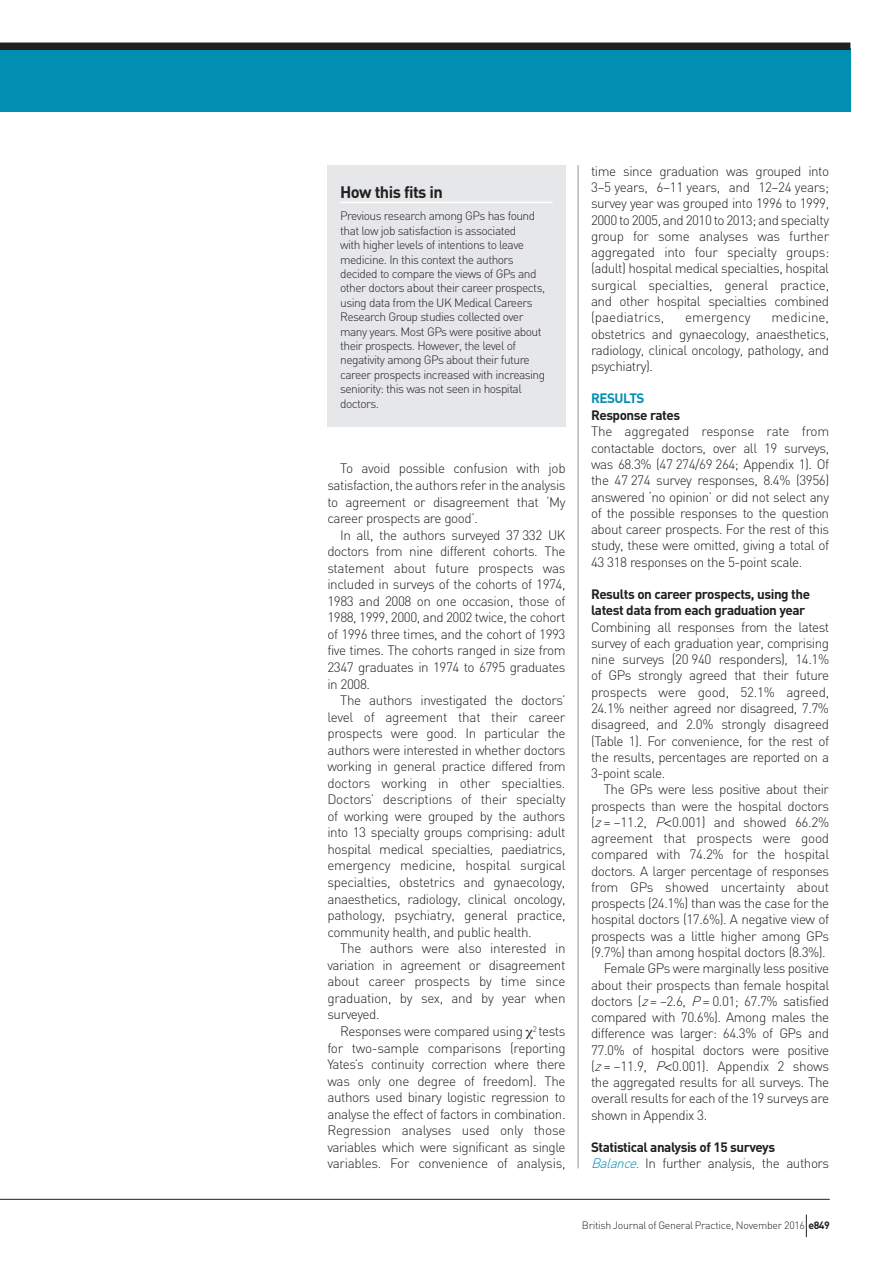
<style>
.page{position:relative;width:893px;height:1263px;background:#fff}
.page>*{position:absolute;margin:0;border:0;box-sizing:border-box;transform-origin:0 0}
.t1{font:700 16.5px "DIN";letter-spacing:-.035em;color:#231f20}
.t2{font:300 13.5px/16.5px "DIN";letter-spacing:-.035em;color:#231f20;text-align:justify}
.t3{font:700 13.5px/16.2px "DIN";letter-spacing:-.035em;color:#231f20}
.t4{font:300 13.5px "DIN";letter-spacing:-.015em;color:#231f20}
.t5{font:300 13.5px "DIN";color:#231f20}
.t6{font:700 13.5px "DIN";letter-spacing:-.035em;color:#008fb3}
.t7{font:300 12px/14.4px "DIN";letter-spacing:-.045em;color:#231f20}
.t8{font:300 10.5px "DIN";letter-spacing:-.025em;color:#231f20}
.s1{font-style:italic}
.s2{font-family:"Helvetica"}
.s3{font-weight:300;font-style:italic;color:#008fb3}
.s4{font-weight:300}
.s5{font-weight:700}
</style>
<div class="page">
<div style="left:0;top:48px;width:850px;height:63px;background:#008fb3"></div>
<div style="left:0;top:43px;width:850px;height:7px;background:#231f20"></div>
<hr style="left:578px;top:165px;width:1px;height:1003px;background:#939598">
<div style="left:327px;top:165px;width:239px;height:261px;background:#e6e7e9"></div>
<hr style="left:340px;top:202px;width:213px;height:1px;background:#fff">
<hr style="left:0;top:1199px;width:830px;height:1px;background:#231f20">
<svg style="left:806px;top:1214px;width:1px;height:23px"></svg>
<p class="t1" style="left:340px;top:181px;width:104px">How this fits in</p>
<p class="t7" style="left:340px;top:209px;width:207px">Previous research among GPs has found that low job satisfaction is associated<br>with higher levels of intentions to leave medicine. In this context the authors decided to compare the views of GPs and other doctors about their career prospects, using data from the UK Medical Careers Research Group studies collected over many years. Most GPs were positive about their prospects. However, the level of negativity among GPs about their future career prospects increased with increasing seniority: this was not seen in hospital doctors.</p>
<p class="t2" style="left:327px;top:460px;width:240px;text-indent:13px">To avoid possible confusion with job satisfaction, the authors refer in the analysis to agreement or disagreement that ‘My career prospects are good’.</p>
<p class="t2" style="left:327px;top:526px;width:240px;text-indent:13px">In all, the authors surveyed 37 332 UK doctors from nine different cohorts. The statement about future prospects was included in surveys of the cohorts of 1974, 1983 and 2008 on one occasion, those of 1988, 1999, 2000, and 2002 twice, the cohort of 1996 three times, and the cohort of 1993 five times. The cohorts ranged in size from 2347 graduates in 1974 to 6795 graduates in 2008.</p>
<p class="t2" style="left:327px;top:692px;width:240px;text-indent:13px">The authors investigated the doctors’ level of agreement that their career prospects were good. In particular the authors were interested in whether doctors working in general practice differed from doctors working in other specialties.<br>Doctors’ descriptions of their specialty of working were grouped by the authors into 13 specialty groups comprising: adult hospital medical specialties, paediatrics, emergency medicine, hospital surgical specialties, obstetrics and gynaecology, anaesthetics, radiology, clinical oncology, pathology, psychiatry, general practice, community health, and public health.</p>
<p class="t2" style="left:327px;top:940px;width:240px;text-indent:13px">The authors were also interested in variation in agreement or disagreement about career prospects by time since graduation, by sex, and by year when surveyed.</p>
<p class="t2" style="left:327px;top:1022px;width:240px;text-indent:13px">Responses were compared using <sup>2</sup> tests for two-sample comparisons (reporting Yates’s continuity correction where there was only one degree of freedom). The authors used binary logistic regression to analyse the effect of factors in combination.<br>Regression analyses used only those variables which were significant as single variables. For convenience of analysis,</p>
<p class="t2" style="left:591px;top:163px;width:240px">time since graduation was grouped into 3–5 years, 6–11 years, and 12–24 years; survey year was grouped into 1996 to 1999, 2000 to 2005, and 2010 to 2013; and specialty group for some analyses was further aggregated into four specialty groups: (adult) hospital medical specialties, hospital surgical specialties, general practice, and other hospital specialties combined (paediatrics,</p>
<p class="t2" style="left:591px;top:309px;width:240px;text-indent:180px">medicine, obstetrics and gynaecology, anaesthetics, radiology, clinical oncology, pathology, and psychiatry).</p>
<p class="t6" style="left:591px;top:389px;width:55px">RESULTS</p>
<p class="t3" style="left:591px;top:407px;width:91px">Response rates</p>
<p class="t2" style="left:591px;top:423px;width:240px">The aggregated response rate from contactable doctors, over all 19 surveys, was 68.3% (47 274/69 264; Appendix 1). Of the 47 274 survey responses, 8.4% (3956) answered ‘no opinion’ or did not select any of the possible responses to the question about career prospects. For the rest of this study, these were omitted, giving a total of 43 318 responses on the 5-point scale.</p>
<p class="t3" style="left:591px;top:586px;width:221px">Results on career prospects, using the latest data from each graduation year</p>
<p class="t2" style="left:591px;top:619px;width:240px">Combining all responses from the latest survey of each graduation year, comprising nine surveys (20 940 responders), 14.1% of GPs strongly agreed that their future prospects were good, 52.1% agreed, 24.1% neither agreed nor disagreed, 7.7% disagreed, and 2.0% strongly disagreed (Table 1). For convenience, for the rest of the results, percentages are reported on a 3-point scale.</p>
<p class="t2" style="left:604px;top:781px;width:227px">The GPs were less positive about their</p>
<p class="t2" style="left:591px;top:797px;width:240px">prospects than were the hospital doctors</p>
<p class="t2" style="left:591px;top:813px;width:240px">(<span class="s1">z</span>= –11.2, <span class="s1">P</span><span class="s2">&lt;</span>0.001) and showed 66.2%</p>
<p class="t2" style="left:591px;top:830px;width:240px">agreement that prospects were good</p>
<p class="t2" style="left:591px;top:846px;width:240px">compared with 74.2% for the hospital</p>
<p class="t2" style="left:591px;top:862px;width:240px">doctors. A larger percentage of responses</p>
<p class="t4" style="left:591px;top:879px;width:240px">from GPs showed uncertainty about</p>
<p class="t2" style="left:591px;top:895px;width:240px">prospects (24.1%) than was the case for the</p>
<p class="t2" style="left:591px;top:911px;width:240px">hospital doctors (17.6%). A negative view of</p>
<p class="t2" style="left:591px;top:927px;width:240px">prospects was a little higher among GPs</p>
<p class="t2" style="left:591px;top:944px;width:236px">(9.7%) than among hospital doctors (8.3%).</p>
<p class="t2" style="left:604px;top:960px;width:227px">Female GPs were marginally less positive</p>
<p class="t2" style="left:591px;top:976px;width:240px">about their prospects than female hospital</p>
<p class="t2" style="left:591px;top:992px;width:240px">doctors (<span class="s1">z</span>= –2.6, <span class="s1">P</span>= 0.01; 67.7% satisfied</p>
<p class="t2" style="left:591px;top:1009px;width:240px">compared with 70.6%). Among males the</p>
<p class="t2" style="left:591px;top:1025px;width:240px">difference was larger: 64.3% of GPs and</p>
<p class="t2" style="left:591px;top:1041px;width:239px">77.0% of hospital doctors were positive</p>
<p class="t2" style="left:591px;top:1057px;width:240px">(<span class="s1">z</span>= –11.9, <span class="s1">P</span><span class="s2">&lt;</span>0.001). Appendix 2 shows</p>
<p class="t2" style="left:591px;top:1074px;width:240px">the aggregated results for all surveys. The</p>
<p class="t2" style="left:591px;top:1090px;width:240px">overall results for each of the 19 surveys are</p>
<p class="t2" style="left:591px;top:1106px;width:118px">shown in Appendix 3.</p>
<p class="t3" style="left:591px;top:1138px;width:240px">Statistical analysis of 15 surveys<br><span class="s3">Balance.</span> <span class="s4">In further analysis, the authors</span></p>
<p class="t5" style="left:685px;top:309px;width:67px">emergency</p>
<p class="t8" style="left:582px;top:1219px;width:249px">British Journal of General Practice, November 2016 <span class="s5">e849</span></p>
</div>
